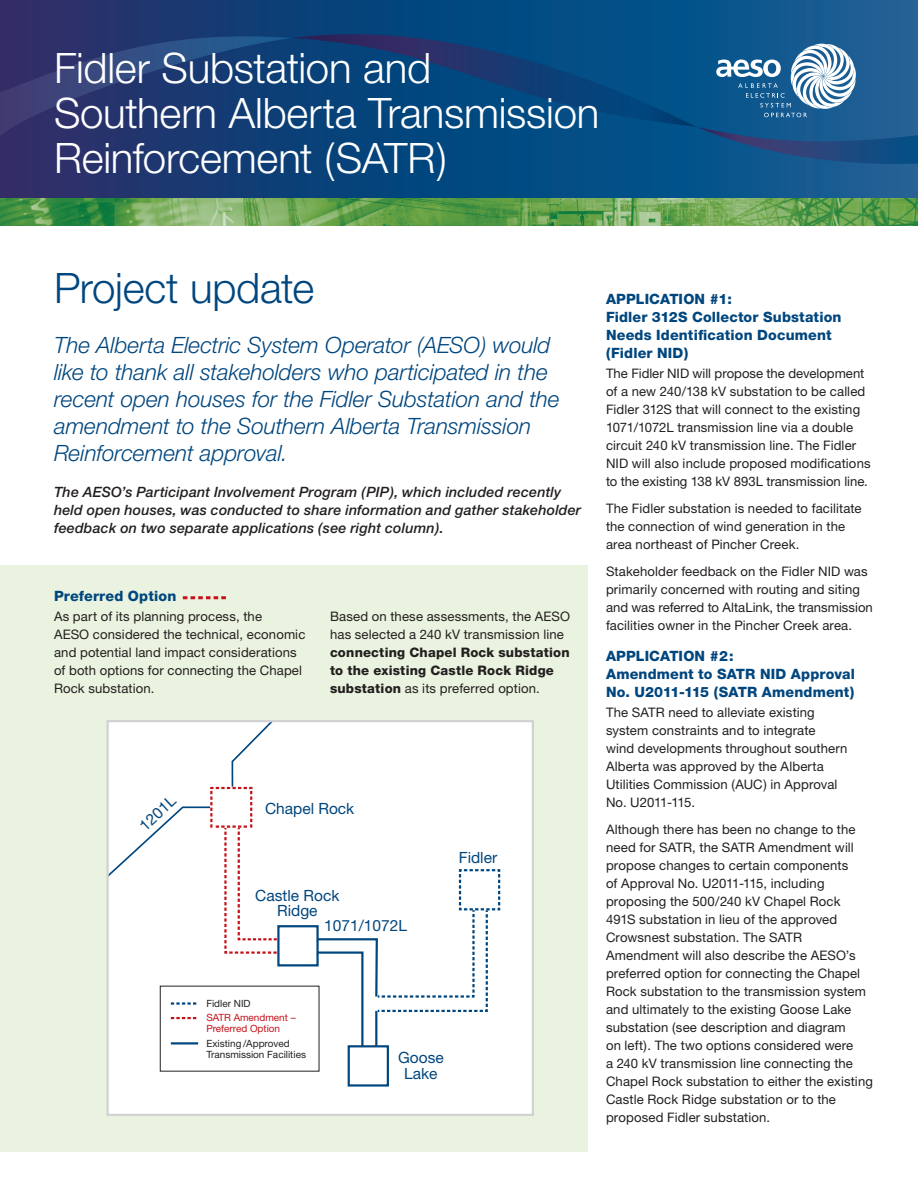
<style>
.page{position:relative;width:918px;height:1188px;background:#fff}
.page>*{position:absolute;margin:0;border:0;box-sizing:border-box;transform-origin:0 0}
.t1{font:300 42px/45px "Helvetica Neue";letter-spacing:-.005em;color:#fff}
.t2{font:300 42px "Helvetica Neue";letter-spacing:-.005em;color:#00467e}
.t3{font:italic 300 22.5px/27px "Helvetica Neue";letter-spacing:-.005em;color:#00467e}
.t4{font:15.45px/15.5px "Helvetica Neue";color:#00467e;text-align:center}
.t5{font:italic 500 14.25px/18px "Helvetica Neue";letter-spacing:.01em;color:#231f20}
.t6{font:800 14.25px/18px "Helvetica Neue";letter-spacing:.01em;color:#00467e}
.t7{font:13.2px/18px "Helvetica Neue";letter-spacing:.01em;color:#231f20}
.t8{font:800 13.2px/18px "Helvetica Neue";letter-spacing:.015em;color:#231f20}
.t9{font:9.9px/11.1px "Helvetica Neue";color:#231f20}
.t10{font:9.9px/11.1px "Helvetica Neue";color:#c4121a}
.s1{font-weight:400}
</style>
<div class="page">
<div style="left:0;top:565px;width:588px;height:587px;background:#eaf3df"></div>
<svg style="left:0;top:0;width:918px;height:199px;background:#11487e"></svg>
<svg style="left:0;top:34px;width:918px;height:133px;background:#194b81"></svg>
<img style="left:0;top:199px;width:918px;height:26px">
<div style="left:108px;top:721px;width:425px;height:394px;background:#fff"></div>
<div style="left:348px;top:1045px;width:41px;height:42px;border:2px solid #00467e"></div>
<svg style="left:109px;top:723px;width:392px;height:337px"></svg>
<div style="left:106px;top:720px;width:428px;height:396px;border:2px solid #d1d2d4"></div>
<svg style="left:183px;top:596px;width:43px;height:3px"></svg>
<h1 class="t1" style="left:54px;top:45px;width:547px">Fidler Substation and<br>Southern Alberta Transmission<br>Reinforcement (SATR)</h1>
<h1 class="t2" style="left:54px;top:262px;width:262px">Project update</h1>
<h2 class="t3" style="left:54px;top:331px;width:507px">The Alberta Electric System Operator (AESO) would like to thank all stakeholders who participated in the recent open houses for the Fidler Substation and the amendment to the Southern Alberta Transmission Reinforcement approval.</h2>
<p class="t5" style="left:54px;top:482px;width:529px">The AESO’s Participant Involvement Program (PIP), which included recently held open houses, was conducted to share information and gather stakeholder feedback on two separate applications (see right column).</p>
<p class="t6" style="left:54px;top:587px;width:124px">Preferred Option</p>
<p class="t7" style="left:54px;top:607px;width:253px">As part of its planning process, the<br>AESO considered the technical, economic and potential land impact considerations of both options for connecting the Chapel Rock substation.</p>
<p class="t7" style="left:330px;top:607px;width:242px">Based on these assessments, the AESO has selected a 240 kV transmission line</p>
<p class="t8" style="left:330px;top:643px;width:241px">connecting Chapel Rock substation to the existing Castle Rock Ridge substation <span class="s1">as its preferred option.</span></p>
<p class="t4" style="left:136px;top:822px;width:45px;rotate:-43deg">1201L</p>
<p class="t4" style="left:265px;top:800px;width:91px">Chapel Rock</p>
<p class="t4" style="left:255px;top:887px;width:86px">Castle Rock<br>Ridge</p>
<p class="t4" style="left:324px;top:918px;width:84px">1071/1072L</p>
<p class="t4" style="left:459px;top:849px;width:40px">Fidler</p>
<p class="t9" style="left:206px;top:998px;width:46px">Fidler NID</p>
<p class="t10" style="left:206px;top:1012px;width:91px">SATR Amendment –<br>Preferred Option</p>
<p class="t9" style="left:206px;top:1038px;width:101px">Existing /Approved<br>Transmission Facilities</p>
<p class="t4" style="left:398px;top:1050px;width:47px">Goose<br>Lake</p>
<p class="t6" style="left:606px;top:290px;width:237px">Application #1:<br>Fidler 312S Collector Substation<br>Needs Identification Document (Fidler NI D)</p>
<p class="t7" style="left:606px;top:364px;width:266px">The Fidler NID will propose the development of a new 240/138 kV substation to be called Fidler 312S that will connect to the existing 1071/1072L transmission line via a double circuit 240 kV transmission line. The Fidler NID will also include proposed modifications to the existing 138 kV 893L transmission line.</p>
<p class="t7" style="left:606px;top:499px;width:257px">The Fidler substation is needed to facilitate the connection of wind generation in the area northeast of Pincher Creek.</p>
<p class="t7" style="left:606px;top:562px;width:268px">Stakeholder feedback on the Fidler NID was primarily concerned with routing and siting and was referred to AltaLink, the transmission facilities owner in the Pincher Creek area.</p>
<p class="t6" style="left:606px;top:647px;width:250px">Application #2:<br>Amendment to SATR NI D Approval<br>No. U2011-115 (SATR Amendment)</p>
<p class="t7" style="left:606px;top:703px;width:243px">The SATR need to alleviate existing system constraints and to integrate<br>wind developments throughout southern Alberta was approved by the Alberta Utilities Commission (AUC) in Approval No. U2011-115.</p>
<p class="t7" style="left:606px;top:820px;width:268px">Although there has been no change to the need for SATR, the SATR Amendment will propose changes to certain components<br>of Approval No. U2011-115, including proposing the 500/240 kV Chapel Rock 491S substation in lieu of the approved Crowsnest substation. The SATR Amendment will also describe the AESO’s preferred option for connecting the Chapel Rock substation to the transmission system and ultimately to the existing Goose Lake substation (see description and diagram<br>on left). The two options considered were<br>a 240 kV transmission line connecting the Chapel Rock substation to either the existing Castle Rock Ridge substation or to the proposed Fidler substation.</p>
</div>
